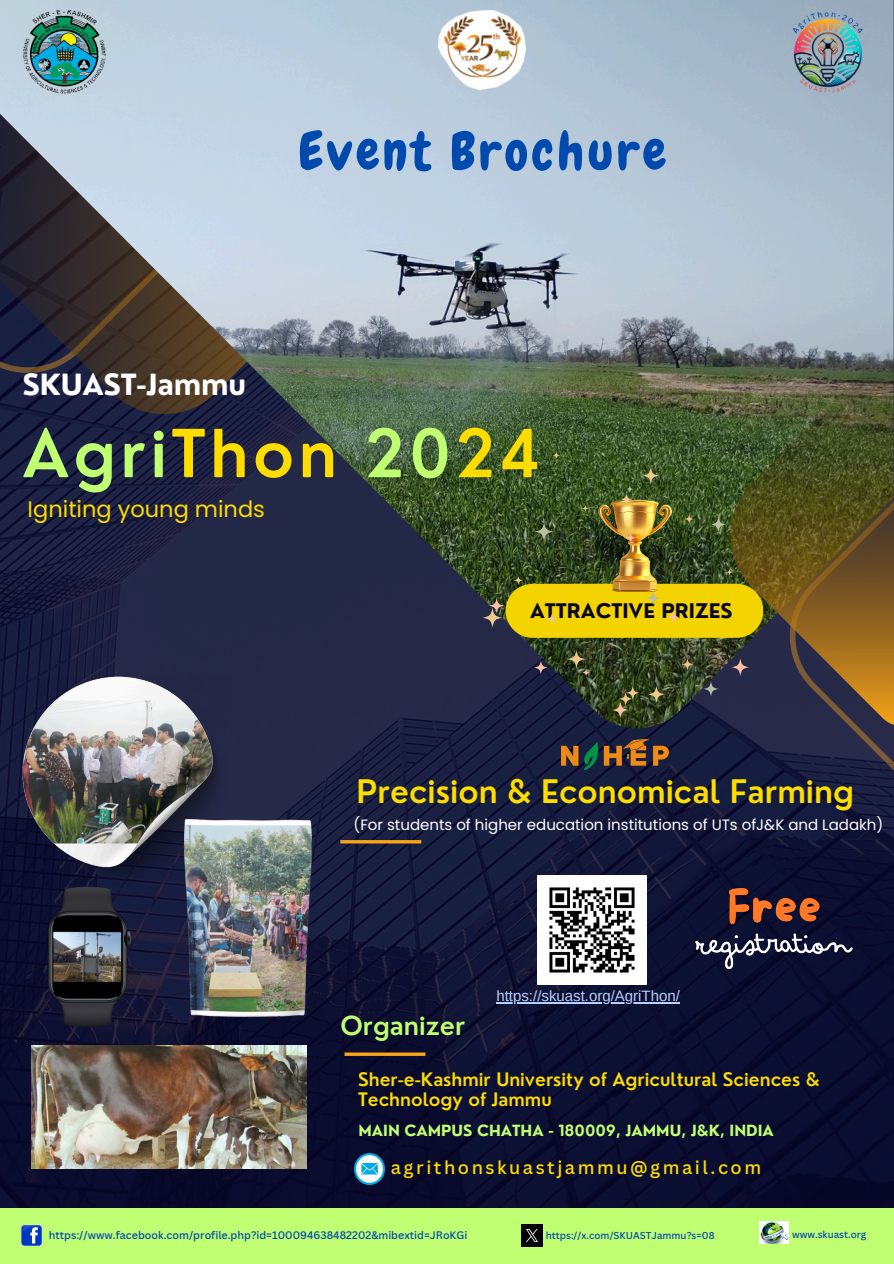
<style>
.page{position:relative;width:894px;height:1264px;background:#fff}
.page>*{position:absolute;margin:0;border:0;box-sizing:border-box;transform-origin:0 0}
.t1{font:600 64.5px "Nourd";letter-spacing:.065em;color:#c1ff72}
.t2{font:52.5px "Chewy";letter-spacing:.07em;color:#004aad}
.t3{font:600 31.65px "Nourd";color:#fddc00}
.t4{font:700 28.5px "Nourd";letter-spacing:-.01em;color:#fff}
.t5{font:600 25.5px "Nourd";color:#c1ff72}
.t6{font:22.5px "Poppins";color:#fddc00}
.t7{font:700 19.65px "Nourd";color:#08062b}
.t8{font:600 18.15px/20.2px "Nourd";color:#fddc00}
.t9{font:500 18.15px "Canva Sans";letter-spacing:.14em;color:#fddc00}
.t10{font:15px "Poppins";color:#fff}
.t11{font:700 15px "Nourd";color:#c1ff72}
.t12{font:15px "Arimo";color:#b7cfff}
.t13{font:500 10.65px "Canva Sans";color:#004aad}
.t14{font:500 9.75px "Canva Sans";color:#004aad}
.s1{color:#fddc00}
</style>
<div class="page">
<img style="left:0;top:728px;width:893px;height:480px">
<svg style="left:788px;top:728px;width:105px;height:73px;background:#212342"></svg>
<img style="left:0;top:0;width:893px;height:728px">
<img style="left:730px;top:344px;width:163px;height:382px">
<hr style="left:340px;top:840px;width:81px;height:3px;background:#faa61a">
<hr style="left:344px;top:1052px;width:81px;height:3px;background:#faa61a">
<img style="left:22px;top:676px;width:209px;height:210px">
<img style="left:185px;top:819px;width:126px;height:197px">
<img style="left:47px;top:886px;width:84px;height:141px">
<img style="left:22px;top:11px;width:85px;height:83px">
<img style="left:561px;top:739px;width:107px;height:30px">
<img style="left:354px;top:1153px;width:30px;height:31px">
<div style="left:0;top:1208px;width:893px;height:55px;background:#c1ff72"></div>
<img style="left:21px;top:1225px;width:21px;height:20px">
<img style="left:759px;top:1221px;width:29px;height:22px">
<img style="left:438px;top:11px;width:87px;height:78px">
<img style="left:521px;top:1224px;width:21px;height:22px">
<img style="left:788px;top:8px;width:79px;height:85px">
<div style="left:505px;top:583px;width:258px;height:55px;background:#f4d400;border-radius:27px"></div>
<img style="left:598px;top:500px;width:73px;height:91px">
<img style="left:537px;top:875px;width:109px;height:109px">
<svg style="left:552px;top:451px;width:8px;height:8px"></svg>
<svg style="left:667px;top:611px;width:12px;height:12px"></svg>
<svg style="left:582px;top:668px;width:7px;height:8px"></svg>
<svg style="left:582px;top:505px;width:6px;height:6px"></svg>
<svg style="left:726px;top:569px;width:6px;height:6px"></svg>
<svg style="left:731px;top:658px;width:18px;height:18px"></svg>
<svg style="left:642px;top:467px;width:17px;height:17px"></svg>
<svg style="left:545px;top:612px;width:13px;height:13px"></svg>
<svg style="left:647px;top:685px;width:18px;height:18px"></svg>
<svg style="left:620px;top:493px;width:12px;height:12px"></svg>
<svg style="left:534px;top:522px;width:19px;height:19px"></svg>
<svg style="left:645px;top:590px;width:15px;height:15px"></svg>
<svg style="left:681px;top:658px;width:12px;height:12px"></svg>
<svg style="left:625px;top:685px;width:14px;height:15px"></svg>
<svg style="left:618px;top:692px;width:14px;height:14px"></svg>
<svg style="left:488px;top:598px;width:16px;height:15px"></svg>
<svg style="left:703px;top:681px;width:15px;height:15px"></svg>
<svg style="left:684px;top:514px;width:9px;height:10px"></svg>
<svg style="left:567px;top:650px;width:18px;height:18px"></svg>
<svg style="left:513px;top:575px;width:9px;height:10px"></svg>
<svg style="left:626px;top:485px;width:7px;height:7px"></svg>
<svg style="left:533px;top:660px;width:14px;height:14px"></svg>
<svg style="left:612px;top:701px;width:16px;height:17px"></svg>
<svg style="left:710px;top:516px;width:16px;height:16px"></svg>
<svg style="left:625px;top:532px;width:11px;height:11px"></svg>
<svg style="left:482px;top:607px;width:20px;height:20px"></svg>
<img style="left:32px;top:1045px;width:274px;height:123px">
<img style="left:723px;top:881px;width:100px;height:35px">
<img style="left:691px;top:916px;width:165px;height:68px">
<hr style="left:496px;top:1001px;width:183px;height:2px;background:#b7cfff">
<p class="t2" style="left:298px;top:118px;width:369px">Event Brochure</p>
<p class="t4" style="left:22px;top:367px;width:225px">SKUAST-Jammu</p>
<p class="t1" style="left:22px;top:412px;width:519px">Agri<span class="s1">Thon</span> 20<span class="s1">24</span></p>
<p class="t6" style="left:28px;top:493px;width:239px">Igniting young minds</p>
<p class="t7" style="left:530px;top:598px;width:204px">ATTRACTIVE PRIZES</p>
<p class="t3" style="left:356px;top:771px;width:499px">Precision &amp; Economical Farming</p>
<p class="t10" style="left:353px;top:813px;width:531px">(For students of higher education institutions of UTs ofJ&amp;K and Ladakh)</p>
<p class="t5" style="left:340px;top:1009px;width:126px">Organizer</p>
<p class="t12" style="left:496px;top:987px;width:185px">https://skuast.org/AgriThon/</p>
<h6 class="t8" style="left:358px;top:1069px;width:463px">Sher-e-Kashmir University of Agricultural Sciences &amp;<br>Technology of Jammu</h6>
<p class="t11" style="left:358px;top:1121px;width:417px">MAIN CAMPUS CHATHA - 180009, JAMMU, J&amp;K, INDIA</p>
<p class="t9" style="left:390px;top:1154px;width:372px">agrithonskuastjammu@gmail.com</p>
<p class="t13" style="left:49px;top:1228px;width:420px">https://www.facebook.com/profile.php?id=100094638482202&amp;mibextid=JRoKGi</p>
<p class="t14" style="left:545px;top:1228px;width:170px">https://x.com/SKUASTJammu?s=08</p>
<p class="t14" style="left:791px;top:1227px;width:76px">www.skuast.org</p>
</div>
